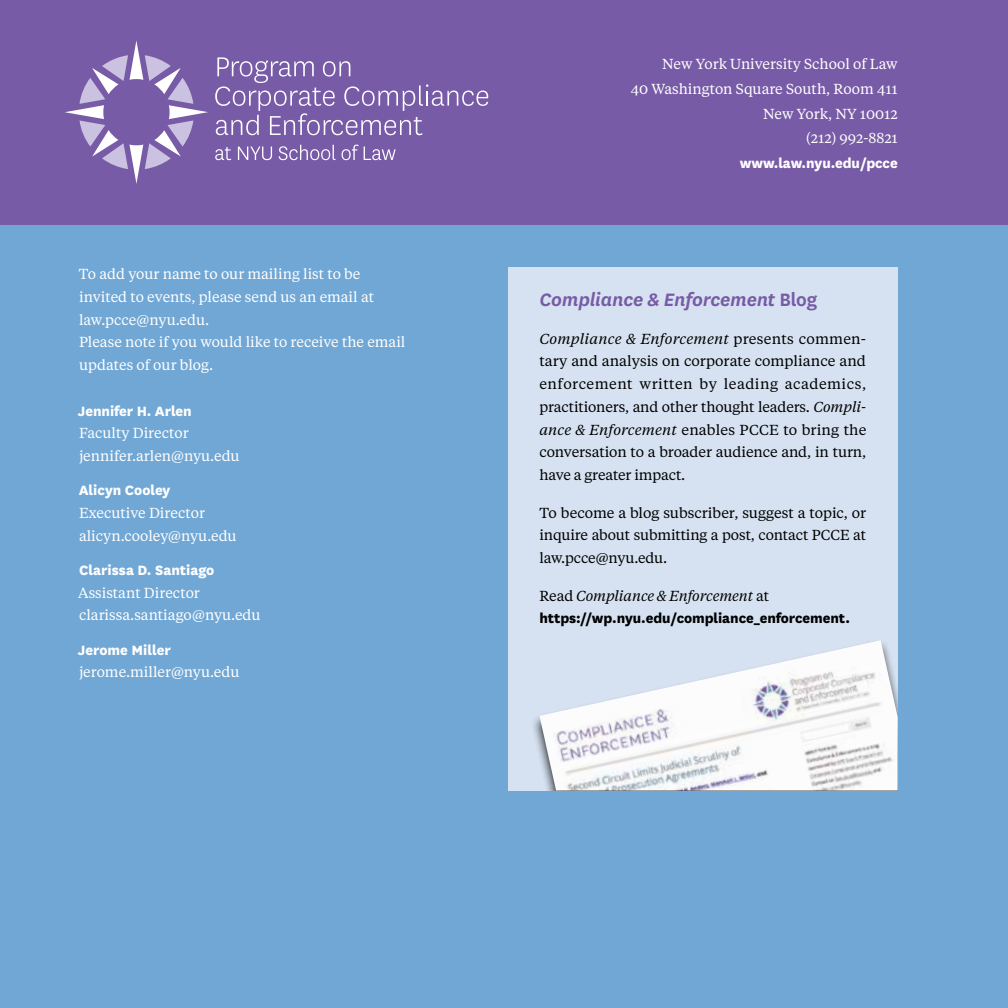
<style>
.page{position:relative;width:1008px;height:1008px;background:#fff}
.page>*{position:absolute;margin:0;border:0;box-sizing:border-box;transform-origin:0 0}
.t1{font:italic 600 21px "National";letter-spacing:-.01em;color:#785ba6}
.t2{font:800 15.75px "National";color:#fff}
.t3{font:800 15.75px "National";letter-spacing:-.005em;color:#000}
.t4{font:14.35px/22.8px "Tiempos Text";color:#fff}
.t5{font:14.35px/22.8px "Tiempos Text";letter-spacing:-.01em;color:#000;text-align:justify}
.t6{font:italic 14.35px "Tiempos Text";letter-spacing:-.01em;color:#000}
.s1{font-style:normal}
.s2{font-style:italic}
</style>
<div class="page">
<div style="left:0;top:0;width:1008px;height:226px;background:#785ba6"></div>
<svg style="left:65px;top:41px;width:143px;height:143px"></svg>
<svg style="left:215px;top:57px;width:273px;height:78px"></svg>
<svg style="left:215px;top:147px;width:16px;height:13px"></svg>
<svg style="left:238px;top:147px;width:34px;height:13px"></svg>
<svg style="left:279px;top:145px;width:57px;height:15px"></svg>
<svg style="left:342px;top:145px;width:54px;height:15px"></svg>
<div style="left:0;top:226px;width:1008px;height:782px;background:#71a7d5"></div>
<div style="left:508px;top:267px;width:390px;height:388px;background:#d6e2f1"></div>
<div style="left:508px;top:632px;width:390px;height:159px;background:#d6e2f1"></div>
<div style="left:531px;top:639px;width:367px;height:152px;background:#000;opacity:.75"></div>
<img style="left:539px;top:640px;width:359px;height:151px">
<p class="t4" style="left:79px;top:262px;width:297px">To add your name to our mailing list to be invited to events, please send us an email at law.pcce@nyu.edu.</p>
<p class="t4" style="left:79px;top:330px;width:328px">Please note if you would like to receive the email updates of our blog.</p>
<p class="t2" style="left:78px;top:399px;width:115px">Jennifer H. Arlen</p>
<p class="t4" style="left:79px;top:421px;width:111px">Faculty Director</p>
<p class="t4" style="left:79px;top:444px;width:162px">jennifer.arlen@nyu.edu</p>
<p class="t2" style="left:79px;top:479px;width:93px">Alicyn Cooley</p>
<p class="t4" style="left:79px;top:501px;width:127px">Executive Director</p>
<p class="t4" style="left:79px;top:524px;width:159px">alicyn.cooley@nyu.edu</p>
<p class="t2" style="left:79px;top:559px;width:137px">Clarissa D. Santiago</p>
<p class="t4" style="left:78px;top:581px;width:123px">Assistant Director</p>
<p class="t4" style="left:79px;top:603px;width:183px">clarissa.santiago@nyu.edu</p>
<p class="t2" style="left:78px;top:638px;width:94px">Jerome Miller</p>
<p class="t4" style="left:79px;top:660px;width:162px">jerome.miller@nyu.edu</p>
<p class="t4" style="left:662px;top:52px;width:237px">New York University School of Law</p>
<p class="t4" style="left:631px;top:77px;width:268px">40 Washington Square South, Room 411</p>
<p class="t4" style="left:763px;top:101px;width:136px">New York, NY 10012</p>
<p class="t4" style="left:806px;top:126px;width:93px">(212) 992-8821</p>
<p class="t2" style="left:740px;top:152px;width:159px">www.law.nyu.edu/pcce</p>
<h3 class="t1" style="left:539px;top:286px;width:279px">Compliance &amp; Enforcement <span class="s1">Blog</span></h3>
<p class="t5" style="left:539px;top:327px;width:328px"><span class="s2">Compliance &amp; Enforcement</span> presents commen&shy;tary and analysis on corporate compliance and enforcement written by leading academics, practitioners, and other thought leaders. <span class="s2">Compli&shy;ance &amp; Enforcement</span> enables PCCE to bring the conversation to a broader audience and, in turn, have a greater impact.</p>
<p class="t5" style="left:539px;top:501px;width:328px">To become a blog subscriber, suggest a topic, or inquire about submitting a post, contact PCCE at law.pcce@nyu.edu.</p>
<p class="t6" style="left:539px;top:586px;width:231px"><span class="s1">Read</span> Compliance &amp; Enforcement <span class="s1">at</span></p>
<p class="t3" style="left:539px;top:607px;width:312px">https://wp.nyu.edu/compliance_enforcement.</p>
</div>
